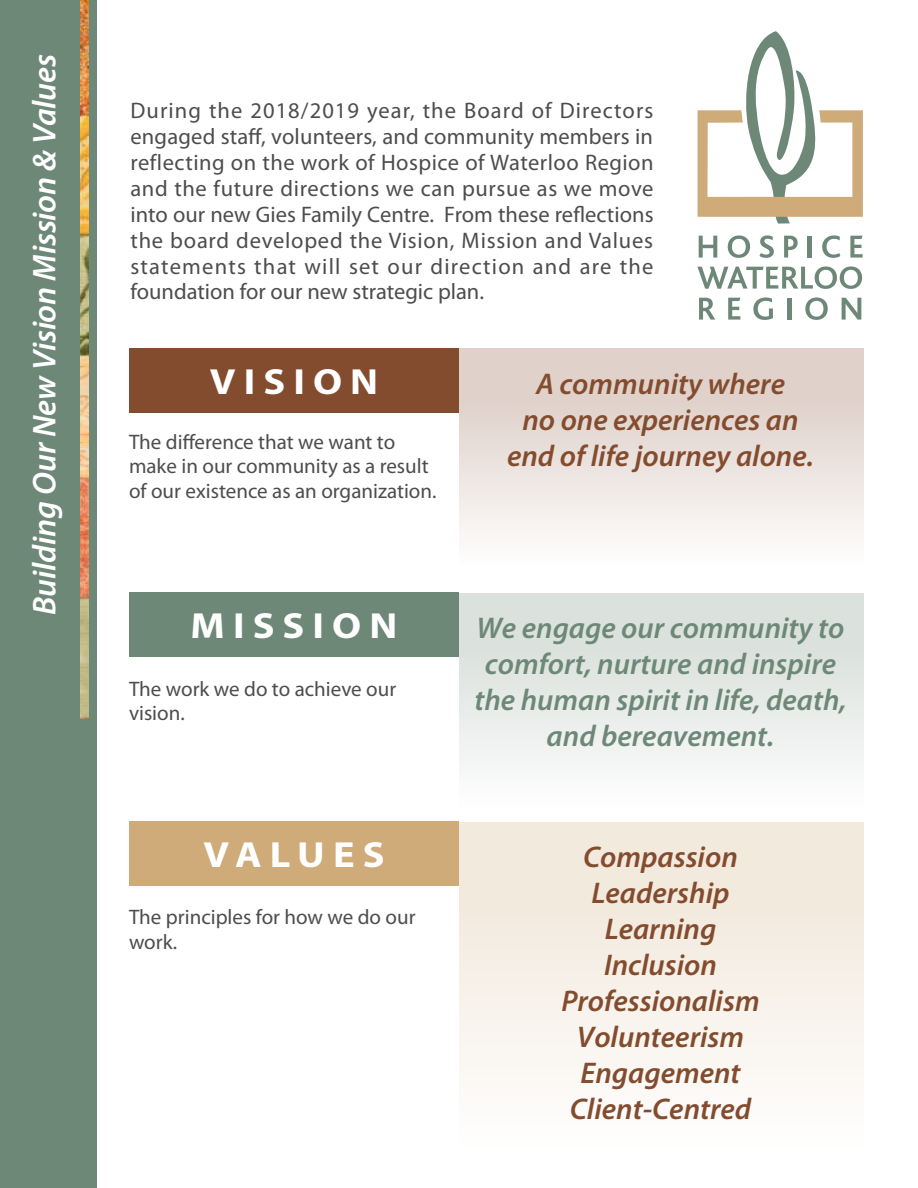
<style>
.page{position:relative;width:918px;height:1188px;background:#fff}
.page>*{position:absolute;margin:0;border:0;box-sizing:border-box;transform-origin:0 0}
.t1{font:700 36.45px "Myriad Pro";letter-spacing:.2em;color:#fff;scale:1.11 1}
.t2{font:italic 600 33px "Myriad Pro";letter-spacing:-.005em;color:#fff}
.t3{font:italic 600 30px/36px "Myriad Pro";color:#834c2f;text-align:center}
.t4{font:italic 600 30px/36px "Myriad Pro";color:#6e8878;text-align:center}
.t5{font:22.5px/25.8px "Myriad Pro";color:#4d4d4f;text-align:justify}
.t6{font:21px/24.2px "Myriad Pro";color:#4d4d4f}
</style>
<div class="page">
<div style="left:459px;top:349px;width:405px;height:216px;background:linear-gradient(to bottom,#dacac1,#fcfbfb)"></div>
<div style="left:459px;top:593px;width:405px;height:216px;background:linear-gradient(to bottom,#d4dbd7,#fcfcfc)"></div>
<div style="left:459px;top:822px;width:405px;height:326px;background:linear-gradient(to bottom,#f1e6d8,#fefdfc)"></div>
<svg style="left:699px;top:236px;width:18px;height:22px"></svg>
<svg style="left:728px;top:235px;width:22px;height:23px"></svg>
<svg style="left:759px;top:235px;width:15px;height:23px"></svg>
<svg style="left:784px;top:236px;width:14px;height:22px"></svg>
<hr style="left:808px;top:236px;width:4px;height:22px;background:#6e8878">
<svg style="left:822px;top:235px;width:18px;height:23px"></svg>
<svg style="left:850px;top:236px;width:13px;height:22px"></svg>
<svg style="left:697px;top:266px;width:165px;height:23px"></svg>
<svg style="left:699px;top:298px;width:16px;height:22px"></svg>
<svg style="left:728px;top:298px;width:12px;height:22px"></svg>
<svg style="left:753px;top:297px;width:20px;height:23px"></svg>
<div style="left:787px;top:298px;width:5px;height:22px;background:#6e8878"></div>
<svg style="left:805px;top:297px;width:23px;height:23px"></svg>
<svg style="left:842px;top:298px;width:19px;height:22px"></svg>
<svg style="left:698px;top:31px;width:165px;height:193px"></svg>
<div style="left:129px;top:349px;width:330px;height:64px;background:#834c2f"></div>
<div style="left:129px;top:593px;width:330px;height:64px;background:#6e8878"></div>
<div style="left:129px;top:822px;width:330px;height:64px;background:#cfab7a"></div>
<div style="left:0;top:0;width:97px;height:1188px;background:#6e8878"></div>
<img style="left:80px;top:0;width:9px;height:718px">
<h2 class="t2" style="left:24px;top:615px;width:562px;rotate:-90deg">Building Our New Vision Mission &amp; Values</h2>
<p class="t5" style="left:130px;top:98px;width:525px">During the 2018/2019 year, the Board of Directors engaged staff, volunteers, and community members in reflecting on the work of Hospice of Waterloo Region and the future directions we can pursue as we move into our new Gies Family Centre. From these reflections the board developed the Vision, Mission and Values statements that will set our direction and are the foundation for our new strategic plan.</p>
<h1 class="t1" style="left:210px;top:358px;width:153px">VISION</h1>
<p class="t6" style="left:129px;top:431px;width:309px">The difference that we want to make in our community as a result of our existence as an organization.</p>
<h3 class="t3" style="left:507px;top:365px;width:308px">A community where<br>no one experiences an end of life journey alone.</h3>
<h1 class="t1" style="left:191px;top:602px;width:188px">MISSION</h1>
<p class="t6" style="left:129px;top:677px;width:269px">The work we do to achieve our vision.</p>
<h1 class="t1" style="left:203px;top:831px;width:165px">VALUES</h1>
<p class="t6" style="left:129px;top:906px;width:288px">The principles for how we do our work.</p>
<h3 class="t4" style="left:474px;top:609px;width:374px">We engage our community to comfort, nurture and inspire the human spirit in life, death, and bereavement.</h3>
<h3 class="t3" style="left:562px;top:838px;width:200px">Compassion<br>Leadership<br>Learning<br>Inclusion<br>Professionalism<br>Volunteerism<br>Engagement<br>Client-Centred</h3>
</div>
